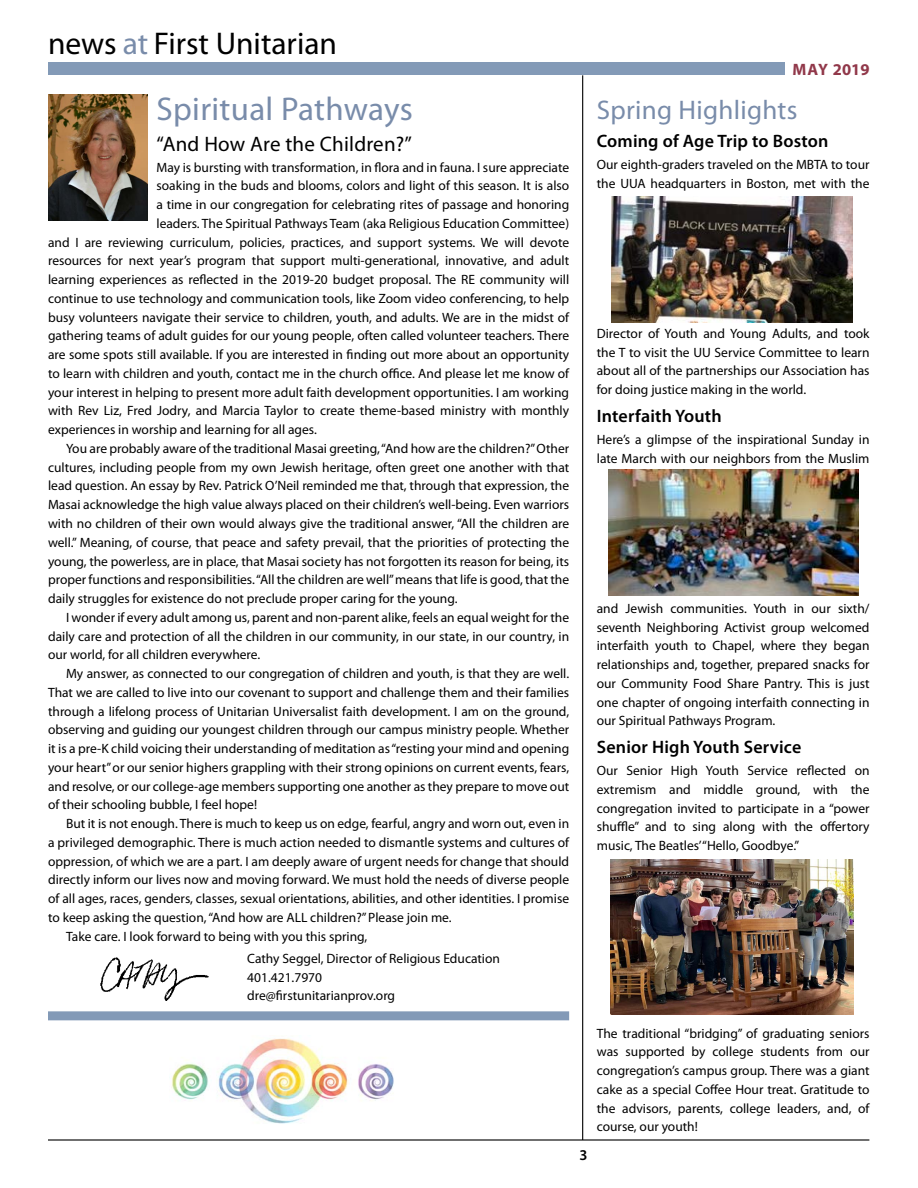
<style>
.page{position:relative;width:918px;height:1188px;background:#fff}
.page>*{position:absolute;margin:0;border:0;box-sizing:border-box;transform-origin:0 0}
.t1{font:33px "Myriad Pro";letter-spacing:.01em;color:#798caa}
.t2{font:31.5px "Myriad Pro";color:#000}
.t3{font:27px "Myriad Pro";letter-spacing:.01em;color:#798caa}
.t4{font:21px "Myriad Pro";letter-spacing:.01em;color:#000}
.t5{font:600 18px "Myriad Pro";letter-spacing:.01em;color:#000}
.t6{font:700 16.5px "Myriad Pro";color:#91384a}
.t7{font:600 15px "Myriad Pro";color:#000}
.t8{font:13.5px/18.8px "Myriad Pro";color:#000;text-align:justify}
.s1{color:#798caa}
</style>
<div class="page">
<hr style="left:582px;top:75px;width:1px;height:1065px;background:#000">
<div style="left:48px;top:63px;width:736px;height:12px;background:#839ab7"></div>
<hr style="left:48px;top:1139px;width:821px;height:2px;background:#000">
<img style="left:49px;top:95px;width:99px;height:125px">
<div style="left:48px;top:1011px;width:521px;height:9px;background:#839ab7"></div>
<img style="left:101px;top:958px;width:107px;height:43px">
<img style="left:171px;top:1038px;width:223px;height:86px">
<img style="left:611px;top:196px;width:241px;height:126px">
<img style="left:608px;top:470px;width:250px;height:126px">
<img style="left:610px;top:859px;width:243px;height:156px">
<h2 class="t2" style="left:48px;top:24px;width:291px">news <span class="s1">at</span> First Unitarian</h2>
<h1 class="t1" style="left:157px;top:88px;width:258px">Spiritual Pathways</h1>
<h3 class="t4" style="left:157px;top:131px;width:257px">“And How Are the Children?”</h3>
<p class="t8" style="left:157px;top:158px;width:414px">May is bursting with transformation, in flora and in fauna. I sure appreciate</p>
<p class="t8" style="left:157px;top:176px;width:414px">soaking in the buds and blooms, colors and light of this season. It is also</p>
<p class="t8" style="left:157px;top:195px;width:414px">a time in our congregation for celebrating rites of passage and honoring</p>
<p class="t8" style="left:157px;top:214px;width:414px">leaders. The Spiritual Pathways Team (aka Religious Education Committee)</p>
<p class="t8" style="left:48px;top:233px;width:523px">and I are reviewing curriculum, policies, practices, and support systems. We will devote</p>
<p class="t8" style="left:48px;top:251px;width:523px">resources for next year’s program that support multi-generational, innovative, and adult</p>
<p class="t8" style="left:48px;top:270px;width:523px">learning experiences as reflected in the 2019-20 budget proposal. The RE community will</p>
<p class="t8" style="left:48px;top:289px;width:523px">continue to use technology and communication tools, like Zoom video conferencing, to help</p>
<p class="t8" style="left:48px;top:308px;width:523px">busy volunteers navigate their service to children, youth, and adults. We are in the midst of</p>
<p class="t8" style="left:48px;top:326px;width:523px">gathering teams of adult guides for our young people, often called volunteer teachers. There</p>
<p class="t8" style="left:48px;top:345px;width:523px">are some spots still available. If you are interested in finding out more about an opportunity</p>
<p class="t8" style="left:48px;top:364px;width:523px">to learn with children and youth, contact me in the church office. And please let me know of</p>
<p class="t8" style="left:48px;top:383px;width:523px">your interest in helping to present more adult faith development opportunities. I am working</p>
<p class="t8" style="left:48px;top:401px;width:523px">with Rev Liz, Fred Jodry, and Marcia Taylor to create theme-based ministry with monthly</p>
<p class="t8" style="left:48px;top:420px;width:270px">experiences in worship and learning for all ages.</p>
<p class="t8" style="left:66px;top:439px;width:505px">You are probably aware of the traditional Masai greeting, “And how are the children?” Other</p>
<p class="t8" style="left:48px;top:458px;width:523px">cultures, including people from my own Jewish heritage, often greet one another with that</p>
<p class="t8" style="left:48px;top:476px;width:523px">lead question. An essay by Rev. Patrick O’Neil reminded me that, through that expression, the</p>
<p class="t8" style="left:48px;top:495px;width:523px">Masai acknowledge the high value always placed on their children’s well-being. Even warriors</p>
<p class="t8" style="left:48px;top:514px;width:523px">with no children of their own would always give the traditional answer, “All the children are</p>
<p class="t8" style="left:48px;top:533px;width:523px">well.” Meaning, of course, that peace and safety prevail, that the priorities of protecting the</p>
<p class="t8" style="left:48px;top:551px;width:523px">young, the powerless, are in place, that Masai society has not forgotten its reason for being, its</p>
<p class="t8" style="left:48px;top:570px;width:523px">proper functions and responsibilities. “All the children are well” means that life is good, that the</p>
<p class="t8" style="left:48px;top:589px;width:411px">daily struggles for existence do not preclude proper caring for the young.</p>
<p class="t8" style="left:66px;top:608px;width:505px">I wonder if every adult among us, parent and non-parent alike, feels an equal weight for the</p>
<p class="t8" style="left:48px;top:626px;width:523px">daily care and protection of all the children in our community, in our state, in our country, in</p>
<p class="t8" style="left:48px;top:645px;width:214px">our world, for all children everywhere.</p>
<p class="t8" style="left:66px;top:664px;width:505px">My answer, as connected to our congregation of children and youth, is that they are well.</p>
<p class="t8" style="left:48px;top:683px;width:523px">That we are called to live into our covenant to support and challenge them and their families</p>
<p class="t8" style="left:48px;top:701px;width:523px">through a lifelong process of Unitarian Universalist faith development. I am on the ground,</p>
<p class="t8" style="left:48px;top:720px;width:523px">observing and guiding our youngest children through our campus ministry people. Whether</p>
<p class="t8" style="left:48px;top:739px;width:523px">it is a pre-K child voicing their understanding of meditation as “resting your mind and opening</p>
<p class="t8" style="left:48px;top:758px;width:523px">your heart” or our senior highers grappling with their strong opinions on current events, fears,</p>
<p class="t8" style="left:48px;top:776px;width:523px">and resolve, or our college-age members supporting one another as they prepare to move out</p>
<p class="t8" style="left:48px;top:795px;width:211px">of their schooling bubble, I feel hope!</p>
<p class="t8" style="left:66px;top:814px;width:505px">But it is not enough. There is much to keep us on edge, fearful, angry and worn out, even in</p>
<p class="t8" style="left:48px;top:833px;width:523px">a privileged demographic. There is much action needed to dismantle systems and cultures of</p>
<p class="t8" style="left:48px;top:851px;width:523px">oppression, of which we are a part. I am deeply aware of urgent needs for change that should</p>
<p class="t8" style="left:48px;top:870px;width:523px">directly inform our lives now and moving forward. We must hold the needs of diverse people</p>
<p class="t8" style="left:48px;top:889px;width:523px">of all ages, races, genders, classes, sexual orientations, abilities, and other identities. I promise</p>
<p class="t8" style="left:48px;top:908px;width:405px">to keep asking the question, “And how are ALL children?” Please join me.</p>
<p class="t8" style="left:66px;top:926px;width:303px">Take care. I look forward to being with you this spring,</p>
<p class="t8" style="left:247px;top:949px;width:254px;text-align:left">Cathy Seggel, Director of Religious Education<br>401.421.7970<br>dre@firstunitarianprov.org</p>
<p class="t7" style="left:579px;top:1145px;width:10px">3</p>
<p class="t6" style="left:792px;top:59px;width:79px">MAY 2019</p>
<h3 class="t3" style="left:597px;top:94px;width:202px">Spring Highlights</h3>
<h3 class="t5" style="left:597px;top:130px;width:233px">Coming of Age Trip to Boston</h3>
<p class="t8" style="left:597px;top:155px;width:274px">Our eighth-graders traveled on the MBTA to tour the UUA headquarters in Boston, met with the</p>
<p class="t8" style="left:597px;top:324px;width:274px">Director of Youth and Young Adults, and took the T to visit the UU Service Committee to learn about all of the partnerships our Association has for doing justice making in the world.</p>
<h3 class="t5" style="left:597px;top:405px;width:126px">Interfaith Youth</h3>
<p class="t8" style="left:597px;top:430px;width:274px">Here’s a glimpse of the inspirational Sunday in late March with our neighbors from the Muslim</p>
<p class="t8" style="left:597px;top:599px;width:274px">and Jewish communities. Youth in our sixth/ seventh Neighboring Activist group welcomed interfaith youth to Chapel, where they began relationships and, together, prepared snacks for our Community Food Share Pantry. This is just one chapter of ongoing interfaith connecting in our Spiritual Pathways Program.</p>
<h3 class="t5" style="left:597px;top:736px;width:206px">Senior High Youth Service</h3>
<p class="t8" style="left:597px;top:761px;width:274px">Our Senior High Youth Service reflected on extremism and middle ground, with the congregation invited to participate in a “power shuffle” and to sing along with the offertory music, The Beatles’“Hello, Goodbye.”</p>
<p class="t8" style="left:597px;top:1024px;width:274px">The traditional “bridging” of graduating seniors was supported by college students from our congregation’s campus group. There was a giant cake as a special Coffee Hour treat. Gratitude to the advisors, parents, college leaders, and, of course, our youth!</p>
</div>
